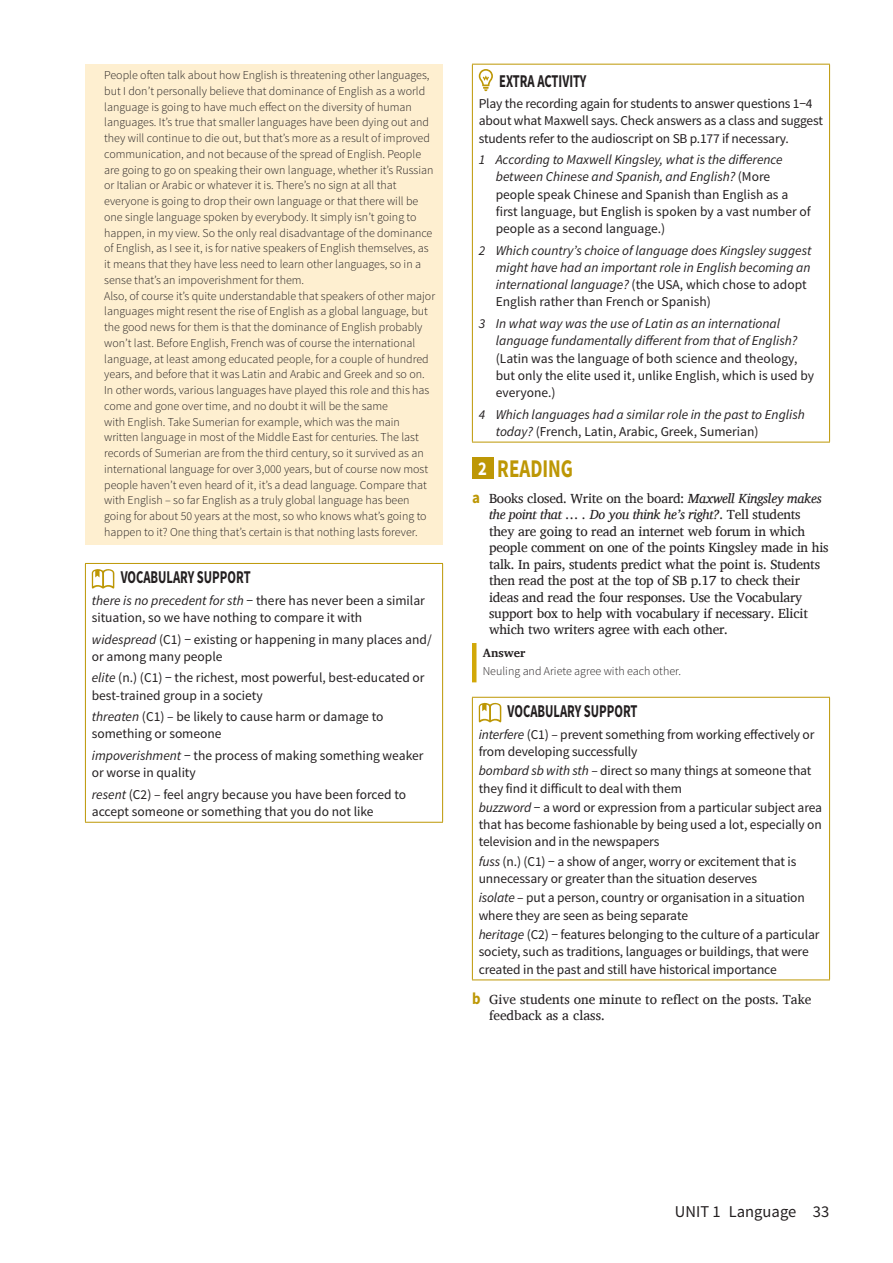
<style>
.page{position:relative;width:893px;height:1263px;background:#fff}
.page>*{position:absolute;margin:0;border:0;box-sizing:border-box;transform-origin:0 0}
.t1{font:700 25.5px "Source Sans Pro";color:#bd9705;scale:.75 1}
.t2{font:700 18px "Source Sans Pro";color:#231f20;scale:.7 1}
.t3{font:16.5px "Source Sans Pro";color:#231f20}
.t4{font:13.5px/17.2px "Source Sans Pro";letter-spacing:-.01em;color:#231f20}
.t5{font:13.5px/16.5px "Charis SIL";letter-spacing:-.015em;color:#231f20}
.t6{font:italic 13.5px/17.2px "Source Sans Pro";color:#231f20}
.t7{font:300 12px/15.8px "Source Sans Pro";color:#231f20}
.t8{font:700 12px "Charis SIL";color:#231f20}
.s1{font-style:italic}
.s2{font-style:normal}
.s3{font-size:19.5px;color:#fff}
.s4{font-family:"Source Sans Pro";font-weight:700;font-size:16.5px;color:#bd9705}
</style>
<div class="page">
<hr style="left:472px;top:65px;width:1px;height:377px;background:#bd9705">
<hr style="left:472px;top:64px;width:358px;height:1px;background:#bd9705">
<hr style="left:829px;top:65px;width:1px;height:377px;background:#bd9705">
<hr style="left:472px;top:442px;width:358px;height:1px;background:#bd9705">
<svg style="left:479px;top:69px;width:14px;height:22px"></svg>
<div style="left:472px;top:458px;width:21px;height:21px;background:#bd9705"></div>
<hr style="left:472px;top:643px;width:4px;height:39px;background:#d2a808">
<hr style="left:472px;top:698px;width:1px;height:281px;background:#bd9705">
<hr style="left:472px;top:697px;width:358px;height:1px;background:#bd9705">
<hr style="left:829px;top:698px;width:1px;height:281px;background:#bd9705">
<hr style="left:472px;top:979px;width:358px;height:1px;background:#bd9705">
<svg style="left:479px;top:702px;width:22px;height:20px"></svg>
<div style="left:85px;top:64px;width:357px;height:480px;background:#feefd0"></div>
<hr style="left:85px;top:564px;width:1px;height:258px;background:#bd9705">
<hr style="left:85px;top:563px;width:358px;height:1px;background:#bd9705">
<hr style="left:442px;top:564px;width:1px;height:258px;background:#bd9705">
<hr style="left:85px;top:822px;width:358px;height:1px;background:#bd9705">
<svg style="left:92px;top:569px;width:22px;height:20px"></svg>
<p class="t7" style="left:104px;top:67px;width:332px">People often talk about how English is threatening other languages, but I don’t personally believe that dominance of English as a world language is going to have much effect on the diversity of human languages. It’s true that smaller languages have been dying out and they will continue to die out, but that’s more as a result of improved communication, and not because of the spread of English. People are going to go on speaking their own language, whether it’s Russian or Italian or Arabic or whatever it is. There’s no sign at all that everyone is going to drop their own language or that there will be one single language spoken by everybody. It simply isn’t going to happen, in my view. So the only real disadvantage of the dominance of English, as I see it, is for native speakers of English themselves, as it means that they have less need to learn other languages, so in a sense that’s an impoverishment for them.<br>Also, of course it’s quite understandable that speakers of other major languages might resent the rise of English as a global language, but the good news for them is that the dominance of English probably won’t last. Before English, French was of course the international language, at least among educated people, for a couple of hundred years, and before that it was Latin and Arabic and Greek and so on.<br>In other words, various languages have played this role and this has come and gone over time, and no doubt it will be the same<br>with English. Take Sumerian for example, which was the main written language in most of the Middle East for centuries. The last records of Sumerian are from the third century, so it survived as an international language for over 3,000 years, but of course now most people haven’t even heard of it, it’s a dead language. Compare that with English – so far English as a truly global language has been going for about 50 years at the most, so who knows what’s going to happen to it? One thing that’s certain is that nothing lasts forever.</p>
<h2 class="t2" style="left:121px;top:566px;width:187px">VOCABULARY SUPPORT</h2>
<p class="t4" style="left:92px;top:592px;width:335px"><span class="s1">there is no precedent for sth</span> − there has never been a similar situation, so we have nothing to compare it with</p>
<p class="t4" style="left:92px;top:631px;width:341px"><span class="s1">widespread</span> (C1) − existing or happening in many places and/ or among many people</p>
<p class="t4" style="left:92px;top:669px;width:334px"><span class="s1">elite</span> (n.) (C1) − the richest, most powerful, best-educated or best-trained group in a society</p>
<p class="t4" style="left:92px;top:708px;width:293px"><span class="s1">threaten</span> (C1) – be likely to cause harm or damage to something or someone</p>
<p class="t4" style="left:92px;top:747px;width:333px"><span class="s1">impoverishment</span> − the process of making something weaker or worse in quality</p>
<p class="t4" style="left:92px;top:786px;width:316px"><span class="s1">resent</span> (C2) – feel angry because you have been forced to accept someone or something that you do not like</p>
<h2 class="t2" style="left:499px;top:69px;width:126px">EXTRA ACTIVITY</h2>
<p class="t4" style="left:479px;top:95px;width:346px">Play the recording again for students to answer questions 1−4 about what Maxwell says. Check answers as a class and suggest students refer to the audioscript on SB p.177 if necessary.</p>
<p class="t4" style="left:496px;top:151px;width:317px;text-indent:-17px"><span class="s1">1 According to Maxwell Kingsley, what is the difference between Chinese and Spanish, and English?</span> (More people speak Chinese and Spanish than English as a first language, but English is spoken by a vast number of people as a second language.)</p>
<p class="t6" style="left:496px;top:242px;width:317px;text-indent:-17px">2 Which country’s choice of language does Kingsley suggest might have had an important role in English becoming an international language? <span class="s2">(the USA, which chose to adopt English rather than French or Spanish)</span></p>
<p class="t6" style="left:496px;top:315px;width:303px;text-indent:-17px">3 In what way was the use of Latin as an international language fundamentally different from that of English?</p>
<p class="t4" style="left:496px;top:350px;width:320px">(Latin was the language of both science and theology, but only the elite used it, unlike English, which is used by everyone.)</p>
<p class="t6" style="left:496px;top:405px;width:311px;text-indent:-17px">4 Which languages had a similar role in the past to English today? <span class="s2">(French, Latin, Arabic, Greek, Sumerian)</span></p>
<h1 class="t1" style="left:478px;top:453px;width:128px"><span class="s3">2</span> READING</h1>
<p class="t5" style="left:489px;top:490px;width:341px;text-indent:-17px"><span class="s4">a</span> Books closed. Write on the board: <span class="s1">Maxwell Kingsley makes the point that … . Do you think he’s right?</span>. Tell students they are going to read an internet web forum in which people comment on one of the points Kingsley made in his talk. In pairs, students predict what the point is. Students then read the post at the top of SB p.17 to check their ideas and read the four responses. Use the Vocabulary support box to help with vocabulary if necessary. Elicit which two writers agree with each other.</p>
<p class="t8" style="left:483px;top:646px;width:44px">Answer</p>
<p class="t7" style="left:483px;top:663px;width:200px">Neuling and Ariete agree with each other.</p>
<h2 class="t2" style="left:508px;top:700px;width:187px">VOCABULARY SUPPORT</h2>
<p class="t4" style="left:479px;top:726px;width:337px"><span class="s1">interfere</span> (C1) – prevent something from working effectively or from developing successfully</p>
<p class="t4" style="left:479px;top:762px;width:334px"><span class="s1">bombard sb with sth</span> – direct so many things at someone that they find it difficult to deal with them</p>
<p class="t4" style="left:479px;top:799px;width:345px;text-align:justify"><span class="s1">buzzword</span> − a word or expression from a particular subject area that has become fashionable by being used a lot, especially on television and in the newspapers</p>
<p class="t4" style="left:479px;top:853px;width:319px"><span class="s1">fuss</span> (n.) (C1) − a show of anger, worry or excitement that is unnecessary or greater than the situation deserves</p>
<p class="t4" style="left:479px;top:889px;width:328px"><span class="s1">isolate</span> – put a person, country or organisation in a situation where they are seen as being separate</p>
<p class="t4" style="left:479px;top:926px;width:342px"><span class="s1">heritage</span> (C2) − features belonging to the culture of a particular society, such as traditions, languages or buildings, that were created in the past and still have historical importance</p>
<p class="t5" style="left:489px;top:991px;width:324px;text-indent:-17px"><span class="s4">b</span> Give students one minute to reflect on the posts. Take feedback as a class.</p>
<h3 class="t3" style="left:675px;top:1201px;width:156px">UNIT 1 Language 33</h3>
</div>
